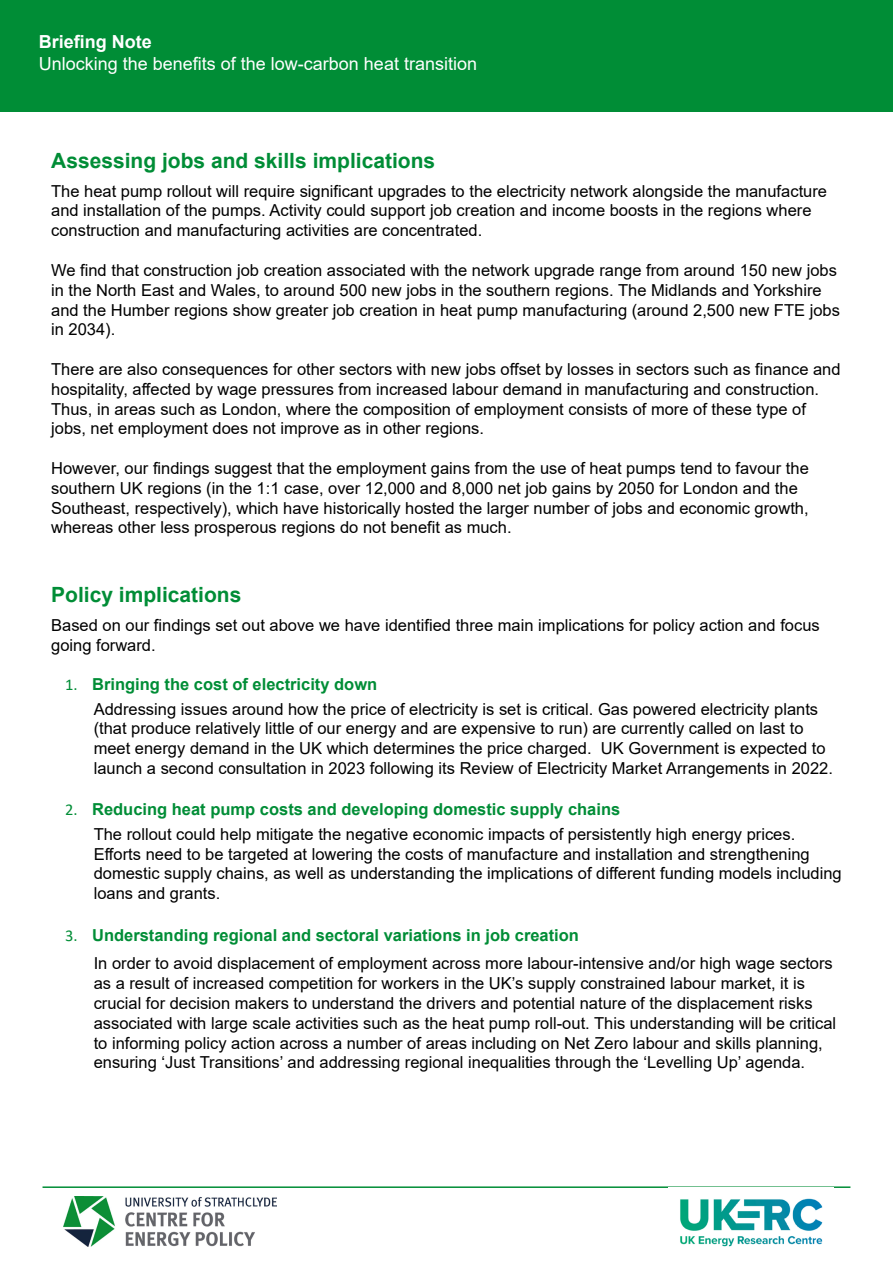
<style>
.page{position:relative;width:893px;height:1263px;background:#fff}
.page>*{position:absolute;margin:0;border:0;box-sizing:border-box;transform-origin:0 0}
.t1{font:700 21px "Arial";color:#008d36}
.t2{font:18px "Arial";color:#fff}
.t3{font:700 18px "Arial";color:#fff}
.t4{font:16.5px/19.8px "Arial";color:#000}
.s1{font-family:"Calibri";color:#008d36}
.s2{font-weight:700;color:#008d36}
</style>
<div class="page">
<div style="left:0;top:0;width:893px;height:112px;background:#008d36"></div>
<hr style="left:43px;top:1186px;width:807px;height:2px;background:#008d36">
<img style="left:63px;top:1197px;width:214px;height:49px">
<img style="left:680px;top:1198px;width:143px;height:49px">
<p class="t3" style="left:39px;top:29px;width:115px">Briefing Note</p>
<p class="t2" style="left:39px;top:51px;width:440px">Unlocking the benefits of the low-carbon heat transition</p>
<p class="t1" style="left:51px;top:146px;width:385px">Assessing jobs and skills implications</p>
<p class="t4" style="left:51px;top:181px;width:777px">The heat pump rollout will require significant upgrades to the electricity network alongside the manufacture and installation of the pumps. Activity could support job creation and income boosts in the regions where construction and manufacturing activities are concentrated.</p>
<p class="t4" style="left:51px;top:260px;width:790px">We find that construction job creation associated with the network upgrade range from around 150 new jobs in the North East and Wales, to around 500 new jobs in the southern regions. The Midlands and Yorkshire and the Humber regions show greater job creation in heat pump manufacturing (around 2,500 new FTE jobs in 2034).</p>
<p class="t4" style="left:51px;top:359px;width:791px">There are also consequences for other sectors with new jobs offset by losses in sectors such as finance and hospitality, affected by wage pressures from increased labour demand in manufacturing and construction.<br>Thus, in areas such as London, where the composition of employment consists of more of these type of jobs, net employment does not improve as in other regions.</p>
<p class="t4" style="left:51px;top:458px;width:759px">However, our findings suggest that the employment gains from the use of heat pumps tend to favour the southern UK regions (in the 1:1 case, over 12,000 and 8,000 net job gains by 2050 for London and the Southeast, respectively), which have historically hosted the larger number of jobs and economic growth, whereas other less prosperous regions do not benefit as much.</p>
<p class="t1" style="left:51px;top:580px;width:192px">Policy implications</p>
<p class="t4" style="left:51px;top:615px;width:770px">Based on our findings set out above we have identified three main implications for policy action and focus going forward.</p>
<p class="t4" style="left:94px;top:673px;width:726px;line-height:24px;text-indent:-29px"><span class="s1">1.</span> <span class="s2">Bringing the cost of electricity down<br></span>Addressing issues around how the price of electricity is set is critical. Gas powered electricity plants</p>
<p class="t4" style="left:94px;top:718px;width:741px">(that produce relatively little of our energy and are expensive to run) are currently called on last to meet energy demand in the UK which determines the price charged. UK Government is expected to launch a second consultation in 2023 following its Review of Electricity Market Arrangements in 2022.</p>
<p class="t4" style="left:94px;top:797px;width:703px;line-height:24.5px;text-indent:-29px"><span class="s1">2.</span> <span class="s2">Reducing heat pump costs and developing domestic supply chains<br></span>The rollout could help mitigate the negative economic impacts of persistently high energy prices.</p>
<p class="t4" style="left:94px;top:844px;width:749px">Efforts need to be targeted at lowering the costs of manufacture and installation and strengthening domestic supply chains, as well as understanding the implications of different funding models including loans and grants.</p>
<p class="t4" style="left:94px;top:920px;width:741px;line-height:28.7px;text-indent:-29px"><span class="s1">3.</span> <span class="s2">Understanding regional and sectoral variations in job creation<br></span>In order to avoid displacement of employment across more labour-intensive and/or high wage sectors</p>
<p class="t4" style="left:94px;top:973px;width:744px">as a result of increased competition for workers in the UK’s supply constrained labour market, it is crucial for decision makers to understand the drivers and potential nature of the displacement risks associated with large scale activities such as the heat pump roll-out. This understanding will be critical to informing policy action across a number of areas including on Net Zero labour and skills planning, ensuring ‘Just Transitions’ and addressing regional inequalities through the ‘Levelling Up’ agenda.</p>
</div>
